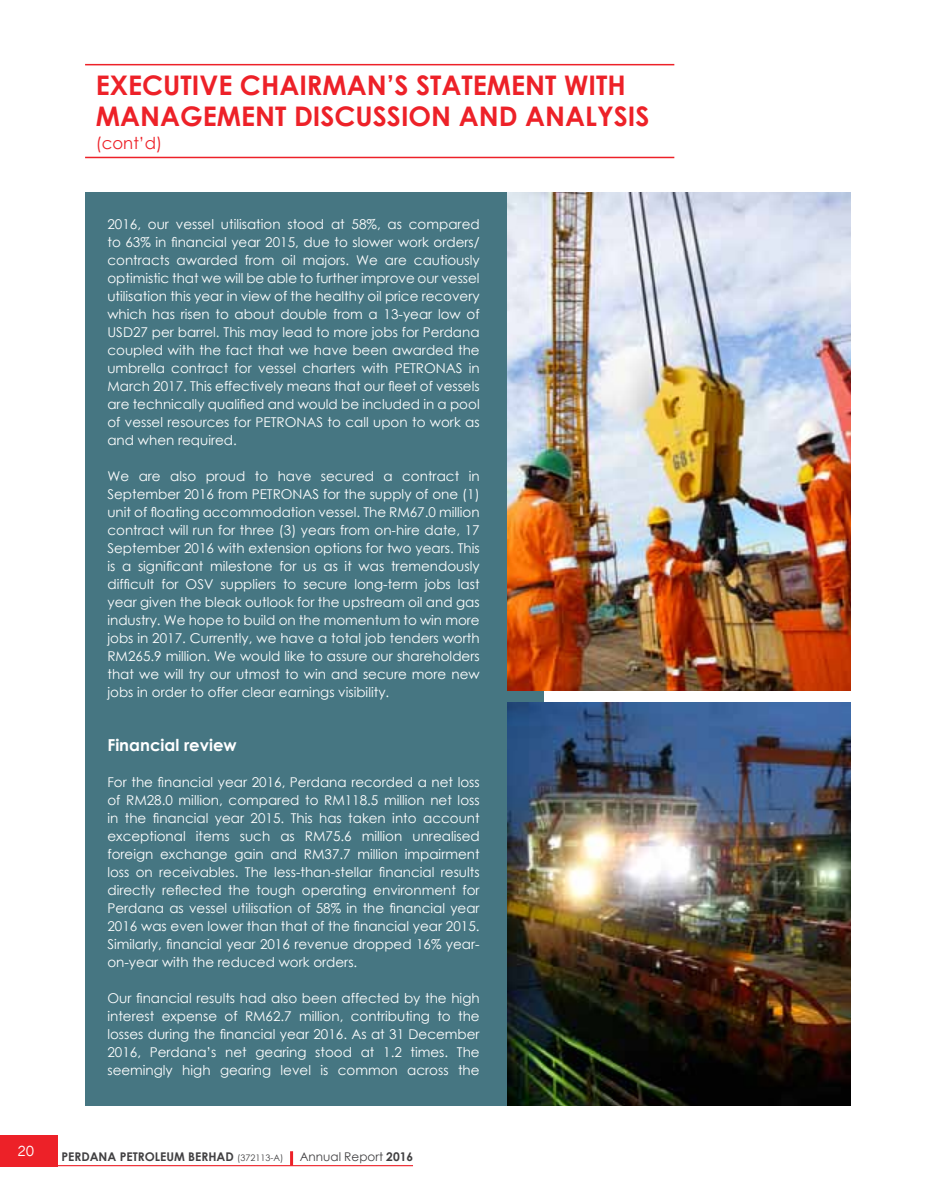
<style>
.page{position:relative;width:936px;height:1191px;background:#fff}
.page>*{position:absolute;margin:0;border:0;box-sizing:border-box;transform-origin:0 0}
.t1{font:700 27px/31.5px "Century Gothic";color:#ed2128}
.t2{font:700 16.5px "Century Gothic";color:#fff}
.t3{font:16.5px "Century Gothic";color:#ed2128}
.t4{font:13.5px/18px "Century Gothic";color:#fff;text-align:justify}
.t5{font:13.5px "News Gothic";color:#fff}
.t6{font:700 12px "Century Gothic";color:#414042}
.t7{font:12px "Century Gothic";color:#414042}
.s1{font-weight:400;font-size:9px}
.s2{font-weight:700}
</style>
<div class="page">
<hr style="left:55px;top:1165px;width:358px;height:1px;background:#ed2128">
<div style="left:0;top:1135px;width:57px;height:31px;background:#ed2128"></div>
<hr style="left:290px;top:1151px;width:3px;height:14px;background:#ed2128">
<div style="left:85px;top:193px;width:459px;height:913px;background:#467682"></div>
<img style="left:507px;top:193px;width:343px;height:497px">
<img style="left:507px;top:702px;width:343px;height:404px">
<hr style="left:85px;top:64px;width:589px;height:1px;background:#ed2128">
<hr style="left:85px;top:157px;width:589px;height:1px;background:#ed2128">
<p class="t5" style="left:17px;top:1142px;width:18px">20</p>
<h1 class="t1" style="left:96px;top:68px;width:555px">EXECUTIVE CHAIRMAN’S STATEMENT WITH<br>MANAGEMENT DISCUSSION AND ANALYSIS</h1>
<p class="t3" style="left:96px;top:131px;width:68px">(cont’d)</p>
<p class="t4" style="left:107px;top:214px;width:374px">2016, our vessel utilisation stood at 58%, as compared to 63% in financial year 2015, due to slower work orders/ contracts awarded from oil majors. We are cautiously optimistic that we will be able to further improve our vessel utilisation this year in view of the healthy oil price recovery which has risen to about double from a 13-year low of USD27 per barrel. This may lead to more jobs for Perdana coupled with the fact that we have been awarded the umbrella contract for vessel charters with PETRONAS in March 2017. This effectively means that our fleet of vessels are technically qualified and would be included in a pool of vessel resources for PETRONAS to call upon to work as and when required.</p>
<p class="t4" style="left:107px;top:466px;width:374px">We are also proud to have secured a contract in September 2016 from PETRONAS for the supply of one (1) unit of floating accommodation vessel. The RM67.0 million contract will run for three (3) years from on-hire date, 17<br>September 2016 with extension options for two years. This is a significant milestone for us as it was tremendously difficult for OSV suppliers to secure long-term jobs last year given the bleak outlook for the upstream oil and gas industry. We hope to build on the momentum to win more jobs in 2017. Currently, we have a total job tenders worth RM265.9 million. We would like to assure our shareholders that we will try our utmost to win and secure more new jobs in order to offer clear earnings visibility.</p>
<p class="t2" style="left:107px;top:732px;width:131px">Financial review</p>
<p class="t4" style="left:107px;top:772px;width:374px">For the financial year 2016, Perdana recorded a net loss of RM28.0 million, compared to RM118.5 million net loss in the financial year 2015. This has taken into account exceptional items such as RM75.6 million unrealised foreign exchange gain and RM37.7 million impairment loss on receivables. The less-than-stellar financial results directly reflected the tough operating environment for Perdana as vessel utilisation of 58% in the financial year 2016 was even lower than that of the financial year 2015.<br>Similarly, financial year 2016 revenue dropped 16% year&shy;on-year with the reduced work orders.</p>
<p class="t4" style="left:107px;top:988px;width:374px">Our financial results had also been affected by the high interest expense of RM62.7 million, contributing to the losses during the financial year 2016. As at 31 December 2016, Perdana’s net gearing stood at 1.2 times. The seemingly high gearing level is common across the</p>
<p class="t6" style="left:61px;top:1147px;width:223px">PERDANA PETROLEUM BERHAD <span class="s1">(372113-A)</span></p>
<p class="t7" style="left:299px;top:1148px;width:115px">Annual Report <span class="s2">2016</span></p>
</div>
